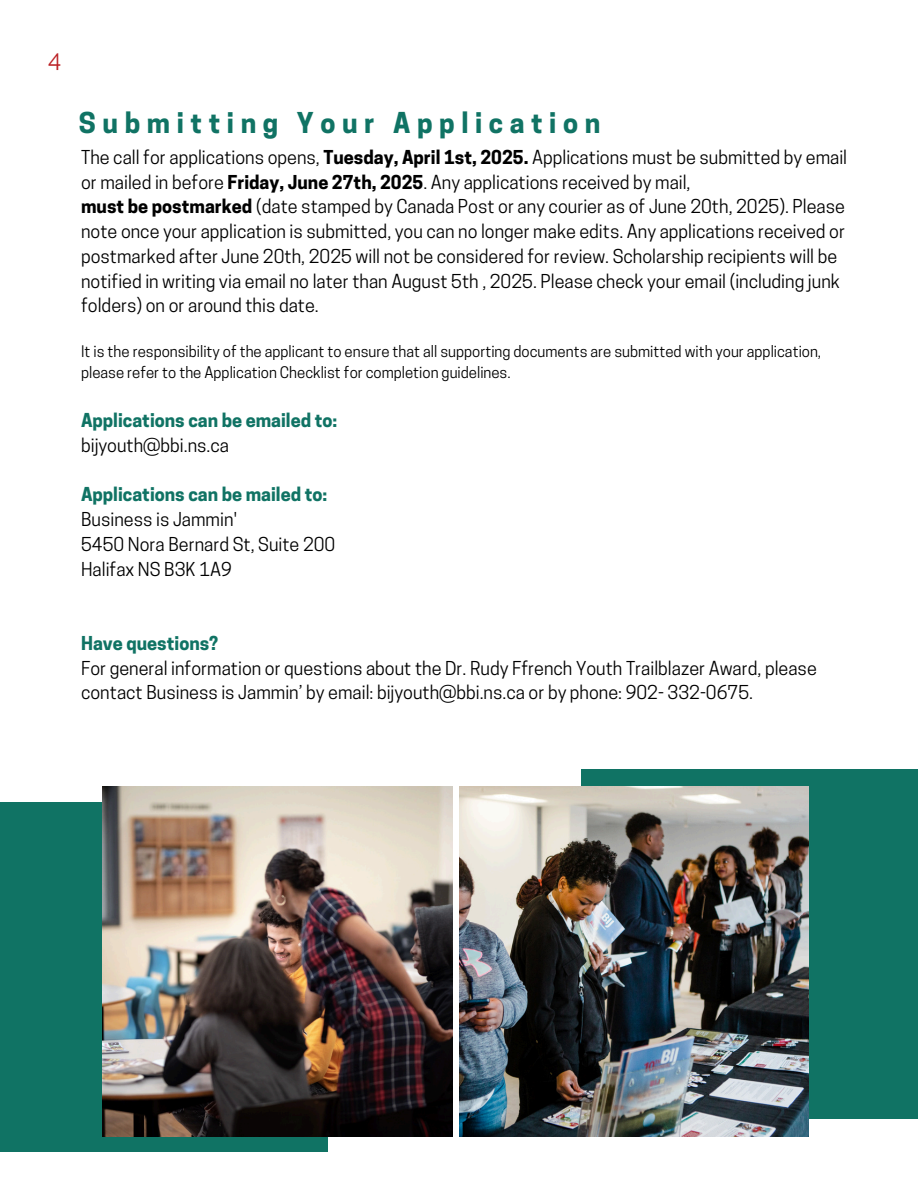
<style>
.page{position:relative;width:918px;height:1188px;background:#fff}
.page>*{position:absolute;margin:0;border:0;box-sizing:border-box;transform-origin:0 0}
.t1{font:700 27px "Cooper Hewitt";letter-spacing:.245em;color:#107364}
.t2{font:24px "Raleway";color:#bb2024}
.t3{font:18px/24.8px "Cooper Hewitt";color:#000}
.t4{font:700 18px/24.8px "Cooper Hewitt";color:#107364}
.t5{font:15px/20.2px "Cooper Hewitt";color:#000}
.s1{font-weight:700}
.s2{font-weight:400;color:#000}
.s3{font-weight:700;color:#107364}
</style>
<div class="page">
<div style="left:0;top:802px;width:327px;height:349px;background:#107364"></div>
<img style="left:103px;top:787px;width:350px;height:350px">
<div style="left:581px;top:770px;width:337px;height:349px;background:#107364"></div>
<img style="left:459px;top:787px;width:350px;height:350px">
<p class="t2" style="left:48px;top:45px;width:15px">4</p>
<p class="t1" style="left:79px;top:113px;width:523px">Submitting Your Application</p>
<h1 class="t3" style="left:81px;top:147px;width:768px">The call for applications opens, <span class="s1">Tuesday, April 1st, 2025.</span> Applications must be submitted by email or mailed in before <span class="s1">Friday, June 27th, 2025</span>. Any applications received by mail,<br><span class="s1">must be postmarked</span> (date stamped by Canada Post or any courier as of June 20th, 2025). Please note once your application is submitted, you can no longer make edits. Any applications received or postmarked after June 20th, 2025 will not be considered for review. Scholarship recipients will be notified in writing via email no later than August 5th , 2025. Please check your email (including junk folders) on or around this date.</h1>
<h2 class="t5" style="left:81px;top:344px;width:742px">It is the responsibility of the applicant to ensure that all supporting documents are submitted with your application, please refer to the Application Checklist for completion guidelines.</h2>
<p class="t4" style="left:81px;top:410px;width:258px">Applications can be emailed to: <span class="s2">bijyouth@bbi.ns.ca</span></p>
<h2 class="t3" style="left:81px;top:485px;width:256px"><span class="s3">Applications can be mailed to:<br></span>Business is Jammin'<br>5450 Nora Bernard St, Suite 200<br>Halifax NS B3K 1A9</h2>
<h2 class="t3" style="left:81px;top:633px;width:737px"><span class="s3">Have questions?<br></span>For general information or questions about the Dr. Rudy Ffrench Youth Trailblazer Award, please contact Business is Jammin’ by email: bijyouth@bbi.ns.ca or by phone: 902- 332-0675.</h2>
</div>
